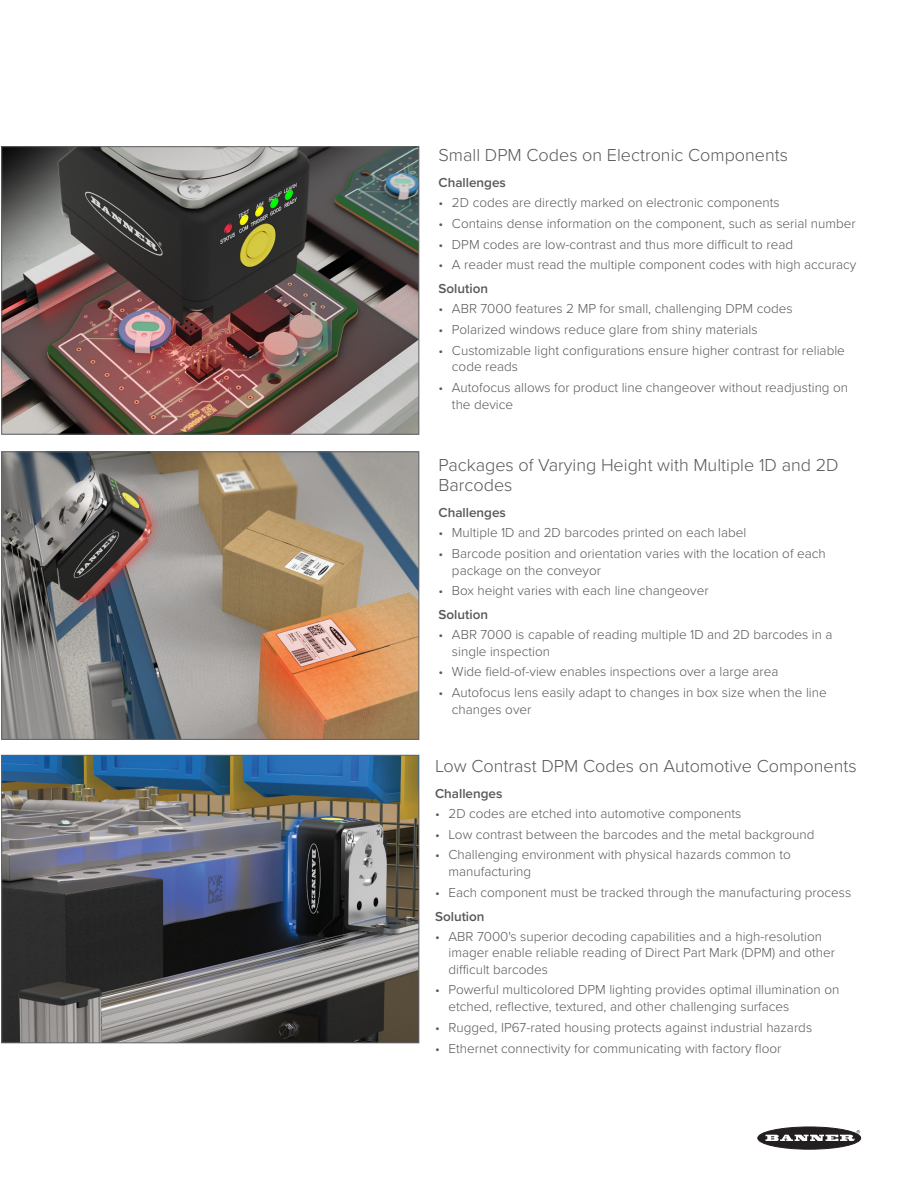
<style>
.page{position:relative;width:918px;height:1188px;background:#fff}
.page>*{position:absolute;margin:0;border:0;box-sizing:border-box;transform-origin:0 0}
.EN_Sub_Head{font:300 18px/19.5px "Proxima Nova";color:#57585a}
.t1{font:300 13.5px/16.5px "Proxima Nova";color:#57585a}
.EN_Body_Text_Bold{font:600 13.5px "Proxima Nova";color:#57585a}
</style>
<div class="page">
<div style="left:758px;top:1127px;width:103px;height:22px;background:#231f20;border-radius:50%"></div>
<div style="left:758px;top:1127px;width:103px;height:22px;border:1px solid #231f20;border-radius:50%"></div>
<svg style="left:766px;top:1130px;width:94px;height:11px"></svg>
<img style="left:4px;top:454px;width:413px;height:284px">
<div style="left:2px;top:452px;width:417px;height:288px;border:1px solid #636366"></div>
<img style="left:4px;top:757px;width:413px;height:284px">
<div style="left:2px;top:755px;width:417px;height:288px;border:1px solid #636366"></div>
<img style="left:4px;top:148px;width:413px;height:284px">
<div style="left:2px;top:146px;width:417px;height:288px;border:1px solid #636366"></div>
<p class="EN_Sub_Head" style="left:438px;top:144px;width:351px">Small DPM Codes on Electronic Components</p>
<p class="EN_Body_Text_Bold" style="left:438px;top:173px;width:69px">Challenges</p>
<p class="t1" style="left:438px;top:193px;width:343px">• 2D codes are directly marked on electronic components</p>
<p class="t1" style="left:438px;top:214px;width:419px">• Contains dense information on the component, such as serial number</p>
<p class="t1" style="left:438px;top:235px;width:356px">• DPM codes are low-contrast and thus more difficult to read</p>
<p class="t1" style="left:438px;top:256px;width:419px">• A reader must read the multiple component codes with high accuracy</p>
<p class="EN_Body_Text_Bold" style="left:438px;top:279px;width:51px">Solution</p>
<p class="t1" style="left:438px;top:300px;width:356px">• ABR 7000 features 2 MP for small, challenging DPM codes</p>
<p class="t1" style="left:438px;top:321px;width:321px">• Polarized windows reduce glare from shiny materials</p>
<p class="t1" style="left:452px;top:341px;width:394px;text-indent:-14px">• Customizable light configurations ensure higher contrast for reliable code reads</p>
<p class="t1" style="left:452px;top:379px;width:398px;text-indent:-14px">• Autofocus allows for product line changeover without readjusting on the device</p>
<p class="EN_Sub_Head" style="left:438px;top:455px;width:402px">Packages of Varying Height with Multiple 1D and 2D<br>Barcodes</p>
<p class="EN_Body_Text_Bold" style="left:438px;top:503px;width:69px">Challenges</p>
<p class="t1" style="left:438px;top:524px;width:309px">• Multiple 1D and 2D barcodes printed on each label</p>
<p class="t1" style="left:452px;top:545px;width:375px;text-indent:-14px">• Barcode position and orientation varies with the location of each package on the conveyor</p>
<p class="t1" style="left:438px;top:582px;width:272px">• Box height varies with each line changeover</p>
<p class="EN_Body_Text_Bold" style="left:438px;top:605px;width:51px">Solution</p>
<p class="t1" style="left:452px;top:626px;width:382px;text-indent:-14px">• ABR 7000 is capable of reading multiple 1D and 2D barcodes in a single inspection</p>
<p class="t1" style="left:438px;top:663px;width:342px">• Wide field-of-view enables inspections over a large area</p>
<p class="t1" style="left:452px;top:684px;width:376px;text-indent:-14px">• Autofocus lens easily adapt to changes in box size when the line changes over</p>
<p class="EN_Sub_Head" style="left:435px;top:755px;width:423px">Low Contrast DPM Codes on Automotive Components</p>
<p class="EN_Body_Text_Bold" style="left:435px;top:783px;width:69px">Challenges</p>
<p class="t1" style="left:435px;top:804px;width:308px">• 2D codes are etched into automotive components</p>
<p class="t1" style="left:435px;top:825px;width:381px">• Low contrast between the barcodes and the metal background</p>
<p class="t1" style="left:449px;top:846px;width:344px;text-indent:-14px">• Challenging environment with physical hazards common to manufacturing</p>
<p class="t1" style="left:435px;top:883px;width:418px">• Each component must be tracked through the manufacturing process</p>
<p class="EN_Body_Text_Bold" style="left:435px;top:906px;width:51px">Solution</p>
<p class="t1" style="left:449px;top:927px;width:388px;text-indent:-14px">• ABR 7000's superior decoding capabilities and a high-resolution imager enable reliable reading of Direct Part Mark (DPM) and other difficult barcodes</p>
<p class="t1" style="left:449px;top:981px;width:392px;text-indent:-14px">• Powerful multicolored DPM lighting provides optimal illumination on etched, reflective, textured, and other challenging surfaces</p>
<p class="t1" style="left:435px;top:1018px;width:379px">• Rugged, IP67-rated housing protects against industrial hazards</p>
<p class="t1" style="left:435px;top:1039px;width:348px">• Ethernet connectivity for communicating with factory floor</p>
</div>
